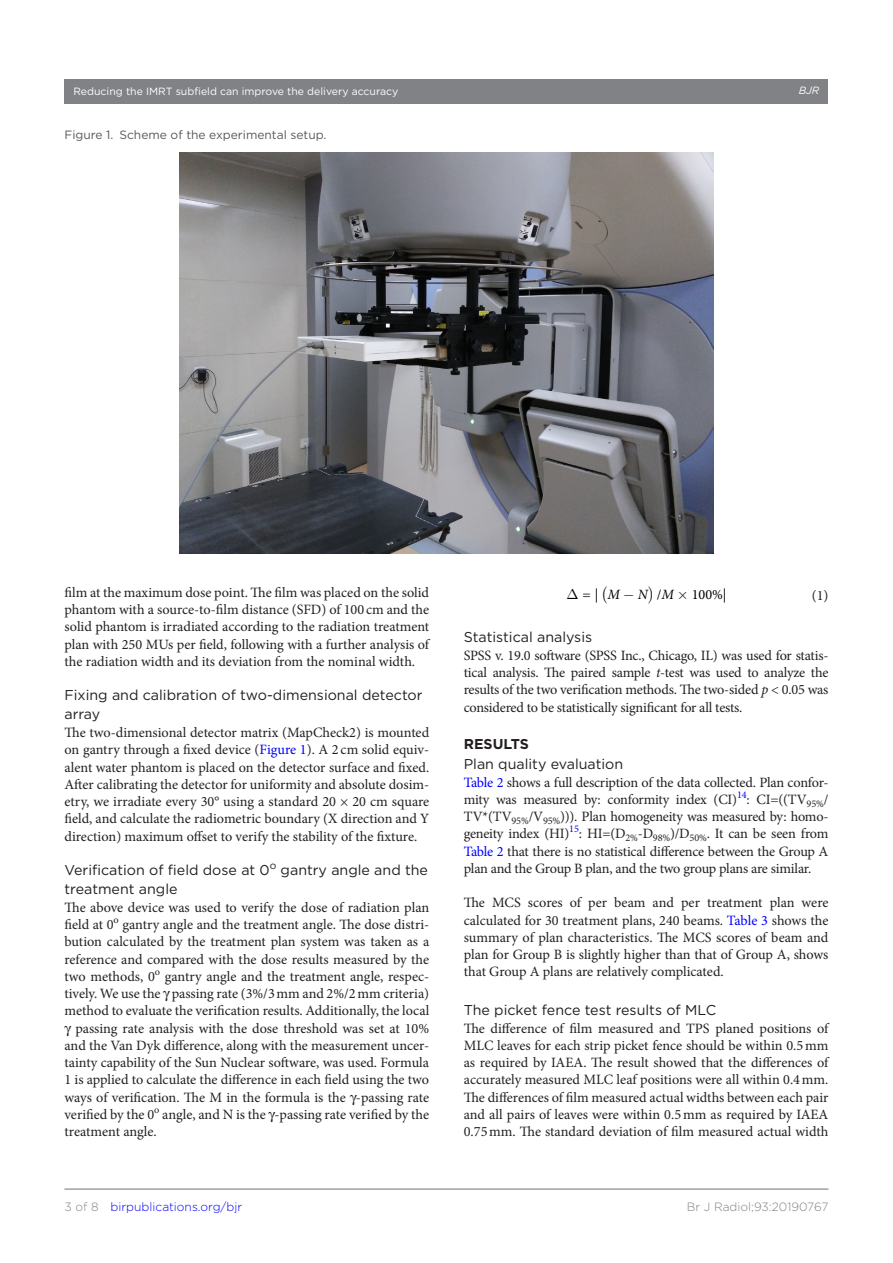
<style>
.page{position:relative;width:893px;height:1263px;background:#fff}
.page>*{position:absolute;margin:0;border:0;box-sizing:border-box;transform-origin:0 0}
.t1{font:14.25px/17.2px "Minion Pro";letter-spacing:-.005em;color:#231f20;text-align:justify}
.t2{font:14.25px/18.8px "Gotham";color:#231f20}
.t3{font:14.25px "Minion Pro";color:#000}
.t4{font:700 14.25px "Gotham";color:#231f20}
.t5{font:italic 14.25px "Minion Pro";color:#000}
.t6{font:14.25px "CMEX10";color:#000}
.t7{font:12px "Gotham";color:#57585a}
.t8{font:300 12px "Gotham";color:#00f}
.t9{font:300 12px "Gotham";color:#808285}
.t10{font:10.5px "Gotham";color:#fff}
.t11{font:italic 10.5px "Gotham";color:#fff}
.s1{color:#00f}
.s2{font-family:"CMR9"}
.s3{font-family:"CMSY9";font-style:normal}
.s4{font-style:italic}
.s5{font-family:"CMSY9"}
.s6{color:#808285}
</style>
<div class="page">
<hr style="left:64px;top:1188px;width:764px;height:2px;background:#808285">
<div style="left:64px;top:79px;width:764px;height:24px;background:#808285"></div>
<img style="left:179px;top:153px;width:535px;height:401px">
<p class="t10" style="left:74px;top:85px;width:326px">Reducing the IMRT subfield can improve the delivery accuracy</p>
<p class="t11" style="left:799px;top:85px;width:22px">BJR</p>
<p class="t7" style="left:64px;top:127px;width:264px">Figure 1. Scheme of the experimental setup.</p>
<p class="t1" style="left:64px;top:584px;width:366px">film at the maximum dose point. The film was placed on the solid phantom with a source-to-film distance (SFD) of 100 cm and the solid phantom is irradiated according to the radiation treatment plan with 250 MUs per field, following with a further analysis of the radiation width and its deviation from the nominal width.</p>
<p class="t2" style="left:64px;top:686px;width:360px">Fixing and calibration of two-dimensional detector array</p>
<p class="t1" style="left:64px;top:724px;width:366px">The two-dimensional detector matrix (MapCheck2) is mounted on gantry through a fixed device (<span class="s1">Figure 1</span>). A 2 cm solid equiv&shy;alent water phantom is placed on the detector surface and fixed.<br>After calibrating the detector for uniformity and absolute dosim&shy;etry, we irradiate every 30° using a standard 20 × 20 cm square field, and calculate the radiometric boundary (X direction and Y direction) maximum offset to verify the stability of the fixture.</p>
<p class="t2" style="left:64px;top:860px;width:365px">Verification of field dose at 0<sup>o</sup> gantry angle and the treatment angle</p>
<p class="t1" style="left:64px;top:899px;width:366px">The above device was used to verify the dose of radiation plan</p>
<p class="t1" style="left:64px;top:916px;width:366px">field at 0<sup>o</sup> gantry angle and the treatment angle. The dose distri-</p>
<p class="t1" style="left:64px;top:933px;width:366px">bution calculated by the treatment plan system was taken as a</p>
<p class="t1" style="left:64px;top:950px;width:366px">reference and compared with the dose results measured by the</p>
<p class="t1" style="left:64px;top:968px;width:366px">two methods, 0<sup>o</sup> gantry angle and the treatment angle, respec-</p>
<p class="t1" style="left:64px;top:985px;width:366px">tively. We use the passing rate (3%/3mm and 2%/2mm criteria)</p>
<p class="t1" style="left:64px;top:1002px;width:366px">method to evaluate the verification results. Additionally, the local</p>
<p class="t1" style="left:75px;top:1019px;width:355px">passing rate analysis with the dose threshold was set at 10%</p>
<p class="t1" style="left:64px;top:1037px;width:366px">and the Van Dyk difference, along with the measurement uncer-</p>
<p class="t1" style="left:64px;top:1054px;width:366px">tainty capability of the Sun Nuclear software, was used. Formula</p>
<p class="t1" style="left:64px;top:1071px;width:366px">1 is applied to calculate the difference in each field using the two</p>
<p class="t1" style="left:64px;top:1088px;width:366px">ways of verification. The M in the formula is the -passing rate</p>
<p class="t1" style="left:64px;top:1106px;width:366px">verified by the 0<sup>o</sup> angle, and N is the -passing rate verified by the</p>
<p class="t1" style="left:65px;top:1123px;width:94px">treatment angle.</p>
<p class="t3" style="left:566px;top:584px;width:34px"><span class="s2">∆</span>=|</p>
<p class="t6" style="left:601px;top:574px;width:8px">(</p>
<p class="t5" style="left:607px;top:584px;width:42px">M<span class="s3">−</span>N</p>
<p class="t6" style="left:648px;top:574px;width:8px">)</p>
<p class="t3" style="left:657px;top:584px;width:71px">/<span class="s4">M</span> <span class="s5">×</span> 100%|</p>
<p class="t1" style="left:812px;top:587px;width:18px">(1)</p>
<p class="t2" style="left:464px;top:627px;width:130px">Statistical analysis</p>
<p class="t1" style="left:464px;top:647px;width:366px">SPSS v. 19.0 software (SPSS Inc., Chicago, IL) was used for statis&shy;tical analysis. The paired sample <span class="s4">t-</span>test was used to analyze the results of the two verification methods. The two-sided <span class="s4">p</span> &lt; 0.05 was considered to be statistically significant for all tests.</p>
<p class="t4" style="left:464px;top:735px;width:57px">RESULTS</p>
<p class="t2" style="left:464px;top:754px;width:161px">Plan quality evaluation</p>
<p class="t1" style="left:464px;top:773px;width:366px"><span class="s1">Table 2</span> shows a full description of the data collected. Plan confor&shy;mity was measured by: conformity index (CI)<sup>14</sup>: CI=((TV<sub>95%</sub>/ TV*(TV<sub>95%</sub>/V<sub>95%</sub>))). Plan homogeneity was measured by: homo&shy;geneity index (HI)<sup>15</sup>: HI=(D<sub>2%</sub>-D<sub>98%</sub>)/D<sub>50%</sub>. It can be seen from <span class="s1">Table 2</span> that there is no statistical difference between the Group A plan and the Group B plan, and the two group plans are similar.</p>
<p class="t1" style="left:464px;top:894px;width:366px">The MCS scores of per beam and per treatment plan were calculated for 30 treatment plans, 240 beams. <span class="s1">Table 3</span> shows the summary of plan characteristics. The MCS scores of beam and plan for Group B is slightly higher than that of Group A, shows that Group A plans are relatively complicated.</p>
<p class="t2" style="left:464px;top:1000px;width:254px">The picket fence test results of MLC</p>
<p class="t1" style="left:464px;top:1019px;width:366px">The difference of film measured and TPS planed positions of MLC leaves for each strip picket fence should be within 0.5mm as required by IAEA. The result showed that the differences of accurately measured MLC leaf positions were all within 0.4mm.<br>The differences of film measured actual widths between each pair and all pairs of leaves were within 0.5mm as required by IAEA 0.75mm. The standard deviation of film measured actual width</p>
<p class="t8" style="left:64px;top:1199px;width:179px"><span class="s6">3 of 8</span> birpublications.org/bjr</p>
<p class="t9" style="left:687px;top:1199px;width:143px">Br J Radiol;93:20190767</p>
</div>
